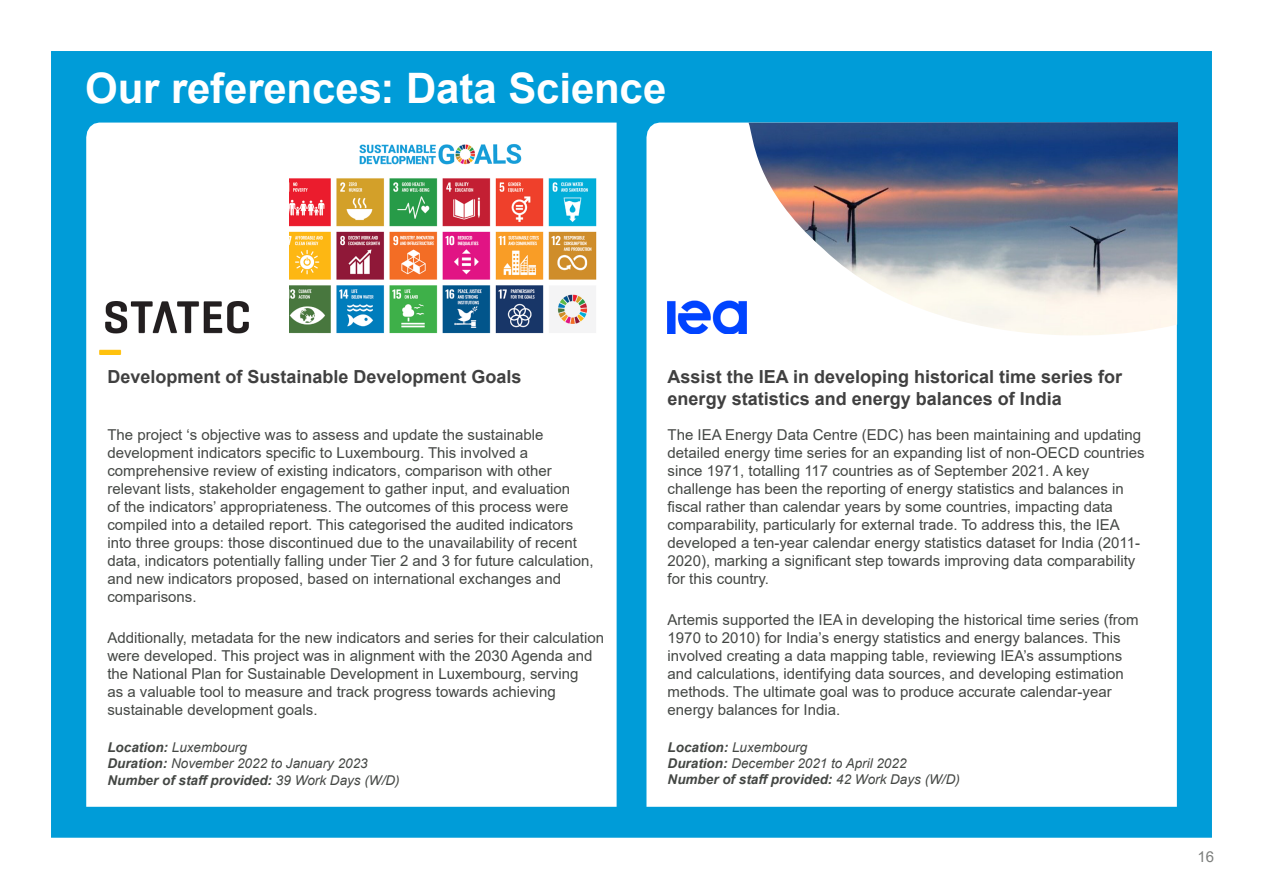
<style>
.page{position:relative;width:1263px;height:893px;background:#fff}
.page>*{position:absolute;margin:0;border:0;box-sizing:border-box;transform-origin:0 0}
.Heading28negative{font:700 42px "Arial";letter-spacing:-.005em;color:#fff}
.Heading12Refs{font:700 18px/21.6px "Arial";color:#404040}
.Body10Refs{font:15px/18px "Arial";color:#444744}
.t1{font:15px "Arial";color:#7c7e7c}
.Footnote09RefsItalic{font:italic 13.5px "Arial";color:#444744}
.Body10Refs-2{font:italic 700 13.5px "Arial";color:#444744}
.Footnote09RefsItalic-2{font:italic 700 13.5px "Arial";color:#444744}
.s1{font-weight:700}
.s2{font-weight:400}
</style>
<div class="page">
<div style="left:51px;top:51px;width:1161px;height:787px;background:#009cd8"></div>
<div style="left:86px;top:123px;width:531px;height:684px;background:#fff"></div>
<div style="left:646px;top:123px;width:531px;height:684px;background:#fff"></div>
<img style="left:748px;top:122px;width:430px;height:213px">
<img style="left:647px;top:300px;width:119px;height:34px">
<img style="left:99px;top:302px;width:149px;height:53px">
<img style="left:290px;top:132px;width:316px;height:227px">
<p class="Heading28negative" style="left:85px;top:59px;width:583px">Our references: Data Science</p>
<p class="Heading12Refs" style="left:107px;top:366px;width:416px">Development of Sustainable Development Goals</p>
<p class="Body10Refs" style="left:107px;top:425px;width:488px">The project ‘s objective was to assess and update the sustainable development indicators specific to Luxembourg. This involved a comprehensive review of existing indicators, comparison with other relevant lists, stakeholder engagement to gather input, and evaluation<br>of the indicators’ appropriateness. The outcomes of this process were compiled into a detailed report. This categorised the audited indicators into three groups: those discontinued due to the unavailability of recent data, indicators potentially falling under Tier 2 and 3 for future calculation, and new indicators proposed, based on international exchanges and comparisons.</p>
<p class="Body10Refs" style="left:107px;top:629px;width:498px">Additionally, metadata for the new indicators and series for their calculation were developed. This project was in alignment with the 2030 Agenda and the National Plan for Sustainable Development in Luxembourg, serving<br>as a valuable tool to measure and track progress towards achieving sustainable development goals.</p>
<p class="Footnote09RefsItalic" style="left:107px;top:738px;width:141px"><span class="s1">Location:</span> Luxembourg</p>
<p class="Footnote09RefsItalic" style="left:107px;top:755px;width:262px"><span class="s1">Duration:</span> November 2022 to January 2023</p>
<p class="Body10Refs-2" style="left:107px;top:771px;width:294px">Number of staff provided: <span class="s2">39 Work Days (W/D)</span></p>
<p class="Heading12Refs" style="left:668px;top:366px;width:456px">Assist the IEA in developing historical time series for energy statistics and energy balances of India</p>
<p class="Body10Refs" style="left:668px;top:425px;width:478px">The IEA Energy Data Centre (EDC) has been maintaining and updating detailed energy time series for an expanding list of non-OECD countries since 1971, totalling 117 countries as of September 2021. A key challenge has been the reporting of energy statistics and balances in fiscal rather than calendar years by some countries, impacting data comparability, particularly for external trade. To address this, the IEA developed a ten-year calendar energy statistics dataset for India (2011- 2020), marking a significant step towards improving data comparability for this country.</p>
<p class="Body10Refs" style="left:668px;top:611px;width:473px">Artemis supported the IEA in developing the historical time series (from 1970 to 2010) for India’s energy statistics and energy balances. This involved creating a data mapping table, reviewing IEA’s assumptions and calculations, identifying data sources, and developing estimation methods. The ultimate goal was to produce accurate calendar-year energy balances for India.</p>
<p class="Footnote09RefsItalic" style="left:668px;top:738px;width:141px"><span class="s1">Location:</span> Luxembourg</p>
<p class="Footnote09RefsItalic" style="left:668px;top:755px;width:240px"><span class="s1">Duration:</span> December 2021 to April 2022</p>
<p class="Footnote09RefsItalic-2" style="left:668px;top:770px;width:294px">Number of staff provided: <span class="s2">42 Work Days (W/D)</span></p>
<p class="t1" style="left:1197px;top:847px;width:18px">16</p>
</div>
